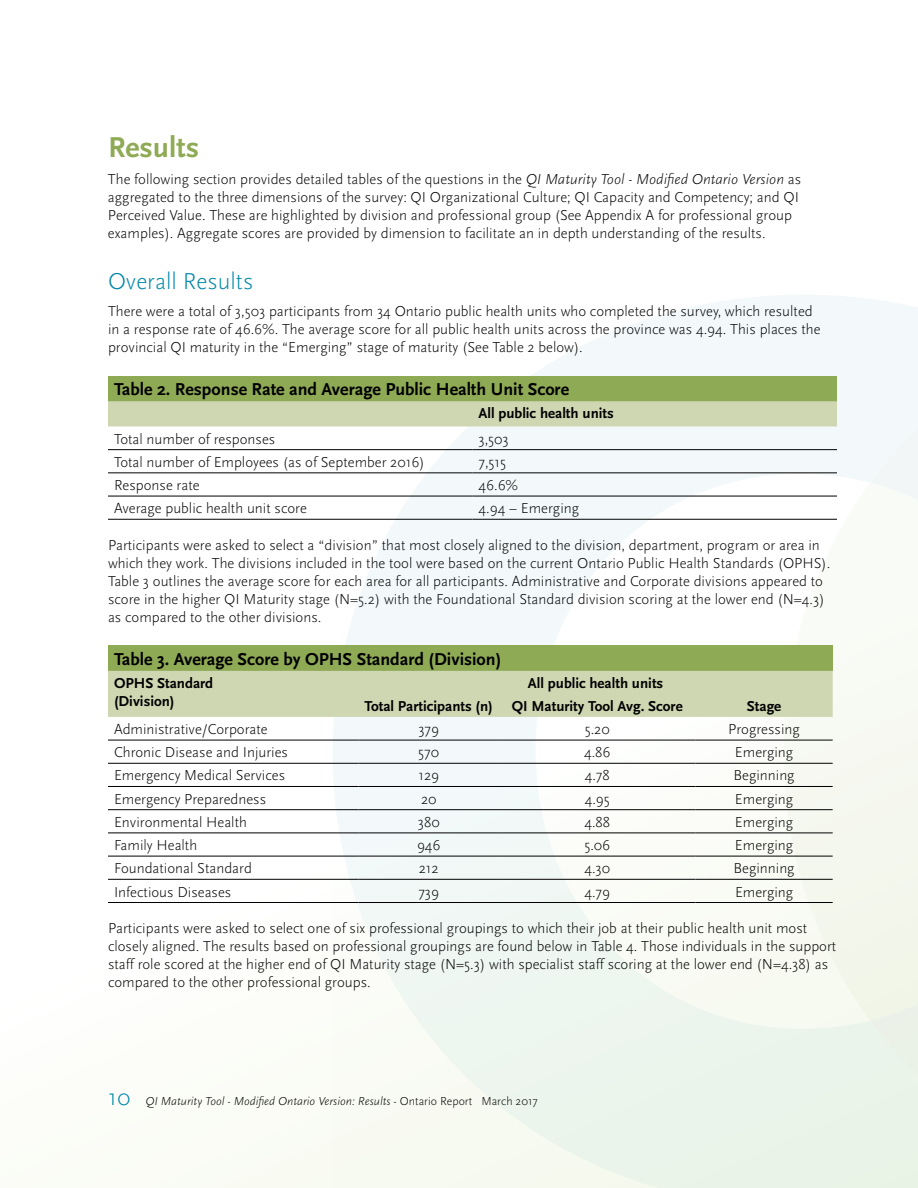
<style>
.page{position:relative;width:918px;height:1188px;background:#fff}
.page>*{position:absolute;margin:0;border:0;box-sizing:border-box;transform-origin:0 0}
.t1{font:700 30px "Scala Sans";color:#8faa55}
.t2{font:300 24px "Scala Sans";color:#0087a8}
.t3{font:700 18px "Scala Sans";color:#000}
.t4{font:300 15px/18px "Scala Sans";color:#000}
.t5{font:700 15px/18px "Scala Sans";color:#000}
.t6{font:italic 300 12px "Scala Sans";color:#000}
.s1{font-style:italic}
.s2{font-style:normal;font-size:24px;color:#0087a8}
.s3{font-style:normal}
</style>
<div class="page">
<svg style="left:333px;top:295px;width:585px;height:893px;fill:#f3f9f7"></svg>
<div style="left:108px;top:376px;width:729px;height:25px;background:#8faa55"></div>
<div style="left:108px;top:401px;width:729px;height:25px;background:#ced6b2"></div>
<hr style="left:108px;top:449px;width:364px;height:1px;background:#000">
<hr style="left:472px;top:449px;width:365px;height:1px;background:#000">
<hr style="left:108px;top:472px;width:364px;height:1px;background:#000">
<hr style="left:472px;top:472px;width:365px;height:1px;background:#000">
<hr style="left:108px;top:496px;width:364px;height:1px;background:#000">
<hr style="left:472px;top:496px;width:365px;height:1px;background:#000">
<hr style="left:108px;top:519px;width:364px;height:1px;background:#000">
<hr style="left:472px;top:519px;width:365px;height:1px;background:#000">
<div style="left:108px;top:646px;width:725px;height:25px;background:#8faa55"></div>
<div style="left:108px;top:671px;width:725px;height:46px;background:#ced6b2"></div>
<hr style="left:108px;top:740px;width:251px;height:1px;background:#000">
<hr style="left:359px;top:740px;width:140px;height:1px;background:#000">
<hr style="left:499px;top:740px;width:197px;height:1px;background:#000">
<hr style="left:696px;top:740px;width:137px;height:1px;background:#000">
<hr style="left:108px;top:763px;width:251px;height:1px;background:#000">
<hr style="left:359px;top:763px;width:140px;height:1px;background:#000">
<hr style="left:499px;top:763px;width:197px;height:1px;background:#000">
<hr style="left:696px;top:763px;width:137px;height:1px;background:#000">
<hr style="left:108px;top:786px;width:251px;height:1px;background:#000">
<hr style="left:359px;top:786px;width:140px;height:1px;background:#000">
<hr style="left:499px;top:786px;width:197px;height:1px;background:#000">
<hr style="left:696px;top:786px;width:137px;height:1px;background:#000">
<hr style="left:108px;top:809px;width:251px;height:1px;background:#000">
<hr style="left:359px;top:809px;width:140px;height:1px;background:#000">
<hr style="left:499px;top:809px;width:197px;height:1px;background:#000">
<hr style="left:696px;top:809px;width:137px;height:1px;background:#000">
<hr style="left:108px;top:833px;width:251px;height:1px;background:#000">
<hr style="left:359px;top:833px;width:140px;height:1px;background:#000">
<hr style="left:499px;top:833px;width:197px;height:1px;background:#000">
<hr style="left:696px;top:833px;width:137px;height:1px;background:#000">
<hr style="left:108px;top:856px;width:251px;height:1px;background:#000">
<hr style="left:359px;top:856px;width:140px;height:1px;background:#000">
<hr style="left:499px;top:856px;width:197px;height:1px;background:#000">
<hr style="left:696px;top:856px;width:137px;height:1px;background:#000">
<hr style="left:108px;top:879px;width:251px;height:1px;background:#000">
<hr style="left:359px;top:879px;width:140px;height:1px;background:#000">
<hr style="left:499px;top:879px;width:197px;height:1px;background:#000">
<hr style="left:696px;top:879px;width:137px;height:1px;background:#000">
<hr style="left:108px;top:902px;width:251px;height:1px;background:#000">
<hr style="left:359px;top:902px;width:140px;height:1px;background:#000">
<hr style="left:499px;top:902px;width:197px;height:1px;background:#000">
<hr style="left:696px;top:902px;width:137px;height:1px;background:#000">
<h1 class="t1" style="left:108px;top:131px;width:93px">Results</h1>
<p class="t4" style="left:108px;top:170px;width:695px">The following section provides detailed tables of the questions in the <span class="s1">QI Maturity Tool - Modified Ontario Version</span> as aggregated to the three dimensions of the survey: QI Organizational Culture; QI Capacity and Competency; and QI Perceived Value. These are highlighted by division and professional group (See Appendix A for professional group examples). Aggregate scores are provided by dimension to facilitate an in depth understanding of the results.</p>
<h2 class="t2" style="left:108px;top:268px;width:147px">Overall Results</h2>
<p class="t4" style="left:108px;top:302px;width:714px">There were a total of 3,503 participants from 34 Ontario public health units who completed the survey, which resulted in a response rate of 46.6%. The average score for all public health units across the province was 4.94. This places the provincial QI maturity in the “Emerging” stage of maturity (See Table 2 below).</p>
<p class="t3" style="left:114px;top:380px;width:457px">Table 2. Response Rate and Average Public Health Unit Score</p>
<p class="t5" style="left:478px;top:405px;width:137px">All public health units</p>
<p class="t4" style="left:114px;top:430px;width:163px">Total number of responses</p>
<p class="t4" style="left:478px;top:430px;width:32px">3,503</p>
<p class="t4" style="left:114px;top:453px;width:312px">Total number of Employees (as of September 2016)</p>
<p class="t4" style="left:478px;top:453px;width:29px">7,515</p>
<p class="t4" style="left:114px;top:476px;width:87px">Response rate</p>
<p class="t4" style="left:478px;top:476px;width:41px">46.6%</p>
<p class="t4" style="left:114px;top:500px;width:194px">Average public health unit score</p>
<p class="t4" style="left:478px;top:500px;width:102px">4.94 – Emerging</p>
<p class="t4" style="left:108px;top:536px;width:724px">Participants were asked to select a “division” that most closely aligned to the division, department, program or area in which they work. The divisions included in the tool were based on the current Ontario Public Health Standards (OPHS).<br>Table 3 outlines the average score for each area for all participants. Administrative and Corporate divisions appeared to score in the higher QI Maturity stage (N=5.2) with the Foundational Standard division scoring at the lower end (N=4.3) as compared to the other divisions.</p>
<p class="t3" style="left:114px;top:649px;width:389px">Table 3. Average Score by OPHS Standard (Division)</p>
<p class="t5" style="left:114px;top:674px;width:101px">OPHS Standard (Division)</p>
<p class="t5" style="left:528px;top:674px;width:137px">All public health units</p>
<p class="t5" style="left:365px;top:697px;width:130px">Total Participants (n)</p>
<p class="t5" style="left:512px;top:697px;width:172px">QI Maturity Tool Avg. Score</p>
<p class="t5" style="left:747px;top:697px;width:36px">Stage</p>
<p class="t4" style="left:114px;top:720px;width:155px">Administrative/Corporate</p>
<p class="t4" style="left:418px;top:720px;width:22px">379</p>
<p class="t4" style="left:585px;top:720px;width:27px">5.20</p>
<p class="t4" style="left:728px;top:720px;width:73px">Progressing</p>
<p class="t4" style="left:114px;top:744px;width:176px">Chronic Disease and Injuries</p>
<p class="t4" style="left:418px;top:744px;width:22px">570</p>
<p class="t4" style="left:584px;top:744px;width:28px">4.86</p>
<p class="t4" style="left:735px;top:744px;width:60px">Emerging</p>
<p class="t4" style="left:114px;top:767px;width:173px">Emergency Medical Services</p>
<p class="t4" style="left:418px;top:767px;width:22px">129</p>
<p class="t4" style="left:585px;top:767px;width:27px">4.78</p>
<p class="t4" style="left:734px;top:767px;width:63px">Beginning</p>
<p class="t4" style="left:114px;top:790px;width:154px">Emergency Preparedness</p>
<p class="t4" style="left:421px;top:790px;width:17px">20</p>
<p class="t4" style="left:585px;top:790px;width:27px">4.95</p>
<p class="t4" style="left:735px;top:790px;width:60px">Emerging</p>
<p class="t4" style="left:114px;top:813px;width:134px">Environmental Health</p>
<p class="t4" style="left:418px;top:813px;width:23px">380</p>
<p class="t4" style="left:584px;top:813px;width:27px">4.88</p>
<p class="t4" style="left:735px;top:813px;width:60px">Emerging</p>
<p class="t4" style="left:114px;top:836px;width:85px">Family Health</p>
<p class="t4" style="left:417px;top:836px;width:25px">946</p>
<p class="t4" style="left:584px;top:836px;width:27px">5.06</p>
<p class="t4" style="left:735px;top:836px;width:60px">Emerging</p>
<p class="t4" style="left:114px;top:860px;width:139px">Foundational Standard</p>
<p class="t4" style="left:419px;top:860px;width:22px">212</p>
<p class="t4" style="left:584px;top:860px;width:27px">4.30</p>
<p class="t4" style="left:734px;top:860px;width:63px">Beginning</p>
<p class="t4" style="left:114px;top:883px;width:119px">Infectious Diseases</p>
<p class="t4" style="left:418px;top:883px;width:22px">739</p>
<p class="t4" style="left:584px;top:883px;width:27px">4.79</p>
<p class="t4" style="left:735px;top:883px;width:60px">Emerging</p>
<p class="t4" style="left:108px;top:919px;width:730px">Participants were asked to select one of six professional groupings to which their job at their public health unit most closely aligned. The results based on professional groupings are found below in Table 4. Those individuals in the support staff role scored at the higher end of QI Maturity stage (N=5.3) with specialist staff scoring at the lower end (N=4.38) as compared to the other professional groups.</p>
<p class="t6" style="left:108px;top:1095px;width:431px"><span class="s2">10</span> QI Maturity Tool - Modified Ontario Version: Results <span class="s3">- Ontario Report March 2017</span></p>
</div>
